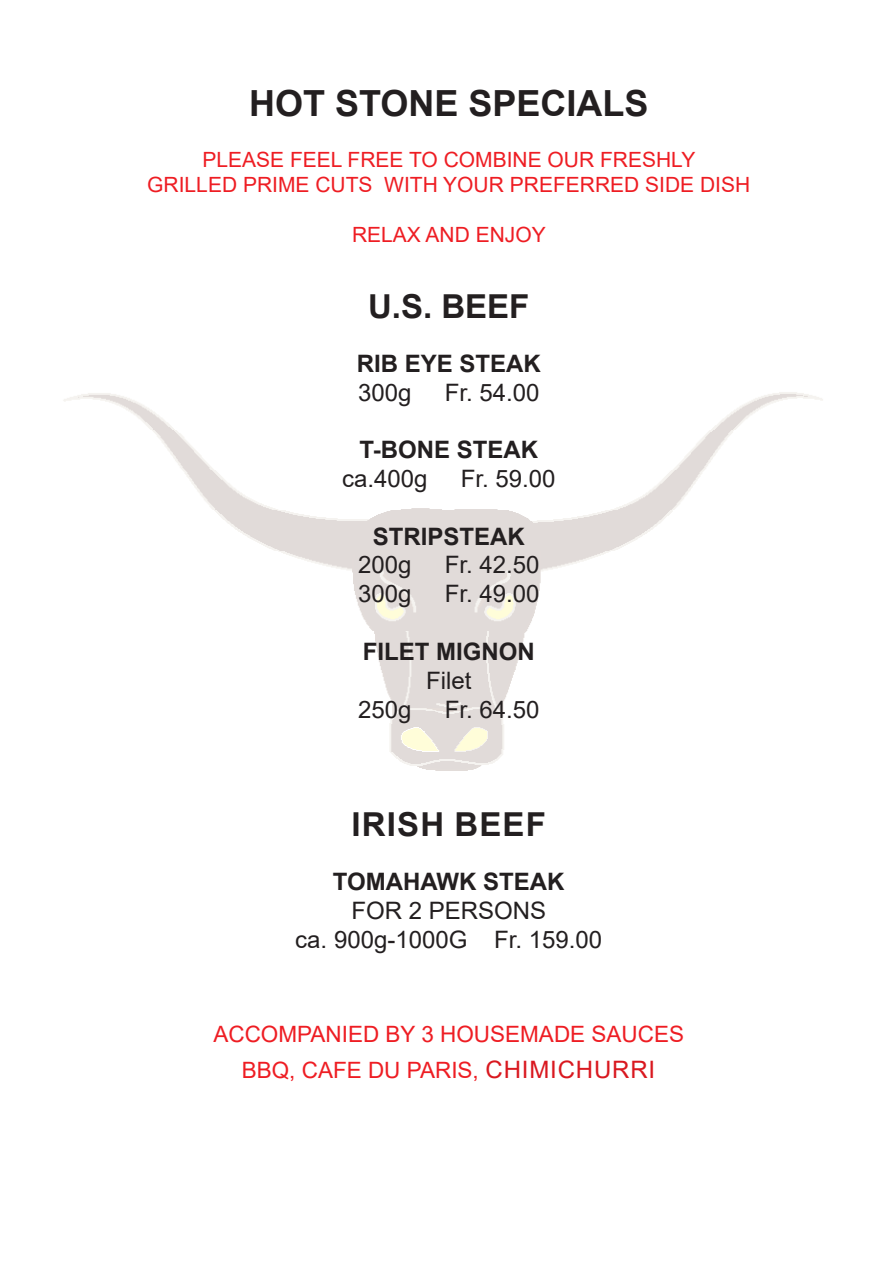
<style>
.page{position:relative;width:893px;height:1263px;background:#fff}
.page>*{position:absolute;margin:0;border:0;box-sizing:border-box;transform-origin:0 0}
.t1{font:700 36px "Arial";color:#231f20}
.t2{font:700 33px "Arial";letter-spacing:.035em;color:#231f20}
.t3{font:24px "Arial";color:#231f20}
.t4{font:700 24px "Arial";color:#231f20}
.t5{font:22.5px "Arial";color:#ee1d23}
.t6{font:21px "Arial";color:#ee1d23}
.s1{font-size:24px;color:#d9181f}
</style>
<div class="page">
<img style="left:63px;top:392px;width:760px;height:379px">
<p class="t1" style="left:249px;top:78px;width:401px">HOT STONE SPECIALS</p>
<p class="t6" style="left:202px;top:145px;width:494px">PLEASE FEEL FREE TO COMBINE OUR FRESHLY</p>
<p class="t6" style="left:147px;top:170px;width:604px">GRILLED PRIME CUTS WITH YOUR PREFERRED SIDE DISH</p>
<p class="t6" style="left:352px;top:220px;width:195px">RELAX AND ENJOY</p>
<p class="t2" style="left:368px;top:283px;width:163px">U.S. BEEF</p>
<p class="t4" style="left:357px;top:346px;width:186px">RIB EYE STEAK</p>
<p class="t3" style="left:358px;top:376px;width:55px">300g</p>
<p class="t3" style="left:445px;top:376px;width:96px">Fr. 54.00</p>
<p class="t4" style="left:359px;top:433px;width:180px">T-BONE STEAK</p>
<p class="t3" style="left:342px;top:462px;width:87px">ca.400g</p>
<p class="t3" style="left:461px;top:462px;width:96px">Fr. 59.00</p>
<p class="t4" style="left:373px;top:519px;width:154px">STRIPSTEAK</p>
<p class="t3" style="left:358px;top:548px;width:55px">200g</p>
<p class="t3" style="left:445px;top:548px;width:96px">Fr. 42.50</p>
<p class="t3" style="left:358px;top:577px;width:55px">300g</p>
<p class="t3" style="left:445px;top:577px;width:96px">Fr. 49.00</p>
<p class="t4" style="left:363px;top:634px;width:174px">FILET MIGNON</p>
<p class="t3" style="left:426px;top:664px;width:47px">Filet</p>
<p class="t3" style="left:358px;top:692px;width:55px">250g</p>
<p class="t3" style="left:445px;top:692px;width:96px">Fr. 64.50</p>
<p class="t2" style="left:351px;top:801px;width:196px">IRISH BEEF</p>
<p class="t4" style="left:333px;top:865px;width:233px">TOMAHAWK STEAK</p>
<p class="t3" style="left:351px;top:894px;width:196px">FOR 2 PERSONS</p>
<p class="t3" style="left:295px;top:923px;width:308px">ca. 900g-1000G Fr. 159.00</p>
<p class="t5" style="left:213px;top:1018px;width:472px">ACCOMPANIED BY 3 HOUSEMADE SAUCES</p>
<p class="t5" style="left:242px;top:1054px;width:415px">BBQ, CAFE DU PARIS, <span class="s1">CHIMICHURRI</span></p>
</div>
